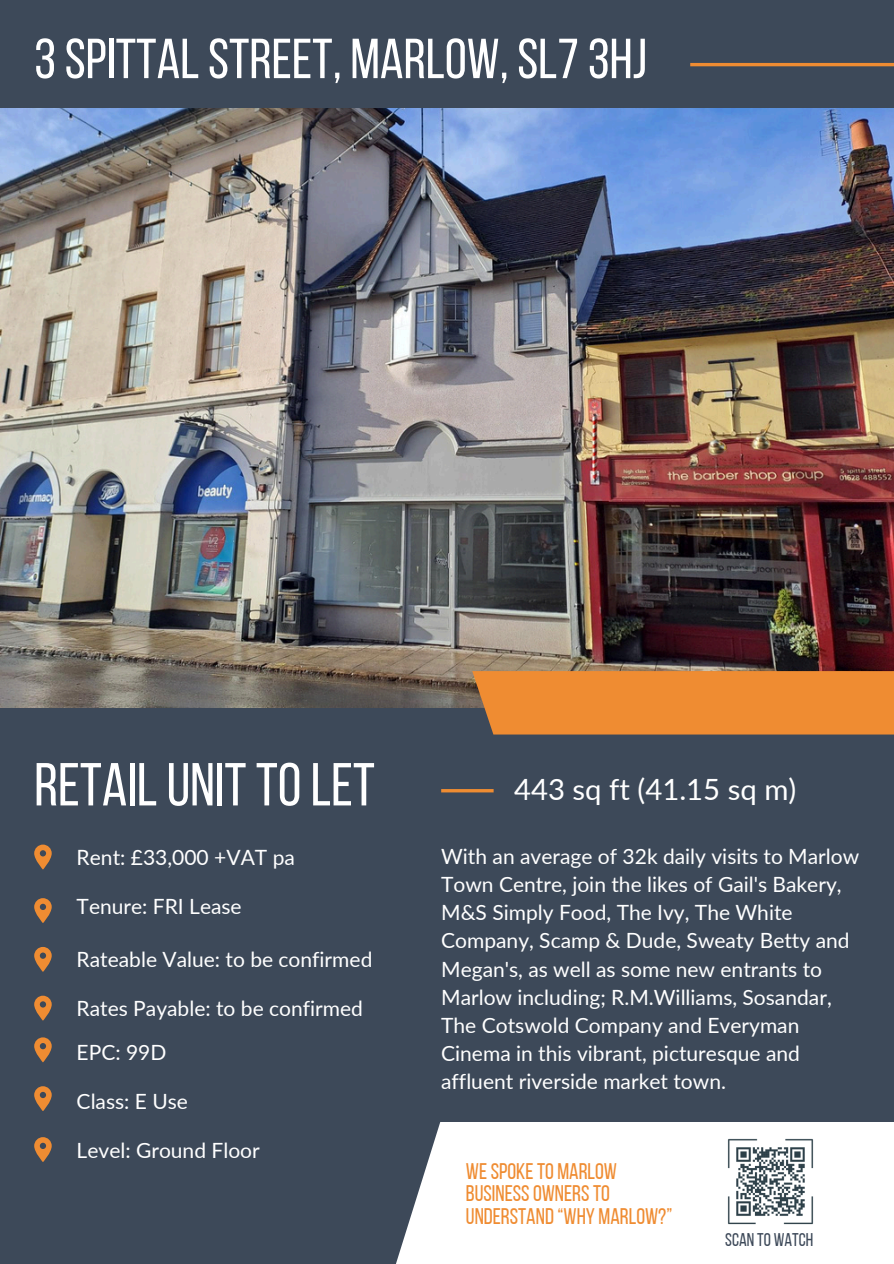
<style>
.page{position:relative;width:894px;height:1264px;background:#fff}
.page>*{position:absolute;margin:0;border:0;box-sizing:border-box;transform-origin:0 0}
.t1{font:60.45px "Bebas Neue";color:#fff}
.t2{font:56.25px "Bebas Neue";color:#fff}
.t3{font:29.25px "Lato";color:#fff}
.t4{font:22.5px/22.5px "Bebas Neue";color:#ef8c32}
.t5{font:21px/28.2px "Lato";color:#fff}
.t6{font:18.3px "Bebas Neue";color:#3d4959}
</style>
<div class="page">
<div style="left:0;top:0;width:893px;height:1263px;background:#3d4959"></div>
<div style="left:373px;top:1121px;width:520px;height:142px;background:#fff"></div>
<img style="left:0;top:109px;width:893px;height:598px">
<div style="left:472px;top:671px;width:421px;height:63px;background:#ef8c32"></div>
<svg style="left:34px;top:844px;width:18px;height:25px"></svg>
<svg style="left:34px;top:898px;width:18px;height:24px"></svg>
<svg style="left:34px;top:947px;width:18px;height:24px"></svg>
<svg style="left:34px;top:1037px;width:18px;height:25px"></svg>
<svg style="left:34px;top:1086px;width:18px;height:24px"></svg>
<hr style="left:690px;top:63px;width:203px;height:3px;background:#ef8c32">
<hr style="left:441px;top:789px;width:52px;height:3px;background:#ef8c32">
<svg style="left:34px;top:1137px;width:18px;height:24px"></svg>
<svg style="left:34px;top:995px;width:18px;height:25px"></svg>
<img style="left:727px;top:1138px;width:86px;height:87px">
<p class="t2" style="left:34px;top:36px;width:614px">3SPITTALSTREET, MARLOW, SL73HJ</p>
<h1 class="t1" style="left:34px;top:760px;width:342px">RETAILUNITTOLET</h1>
<h1 class="t5" style="left:77px;top:842px;width:220px">Rent: £33,000 +VAT pa</h1>
<p class="t5" style="left:77px;top:891px;width:166px">Tenure: FRI Lease</p>
<h2 class="t5" style="left:77px;top:945px;width:297px">Rateable Value: to be confirmed</h2>
<p class="t5" style="left:77px;top:993px;width:288px">Rates Payable: to be confirmed</p>
<p class="t5" style="left:77px;top:1037px;width:91px">EPC: 99D</p>
<p class="t5" style="left:77px;top:1086px;width:113px">Class: E Use</p>
<p class="t5" style="left:77px;top:1135px;width:185px">Level: Ground Floor</p>
<p class="t3" style="left:514px;top:771px;width:283px">443 sq ft (41.15 sq m)</p>
<p class="t5" style="left:441px;top:841px;width:419px">With an average of 32k daily visits to Marlow Town Centre, join the likes of Gail's Bakery, M&amp;S Simply Food, The Ivy, The White Company, Scamp &amp; Dude, Sweaty Betty and Megan's, as well as some new entrants to Marlow including; R.M.Williams, Sosandar, The Cotswold Company and Everyman Cinema in this vibrant, picturesque and affluent riverside market town.</p>
<p class="t4" style="left:466px;top:1161px;width:208px">WESPOKE TO MARLOW<br>BUSINESS OWNERS TO<br>UNDERSTAND “WHY MARLOW?”</p>
<p class="t6" style="left:725px;top:1231px;width:89px">SCAN TO WATCH</p>
</div>
